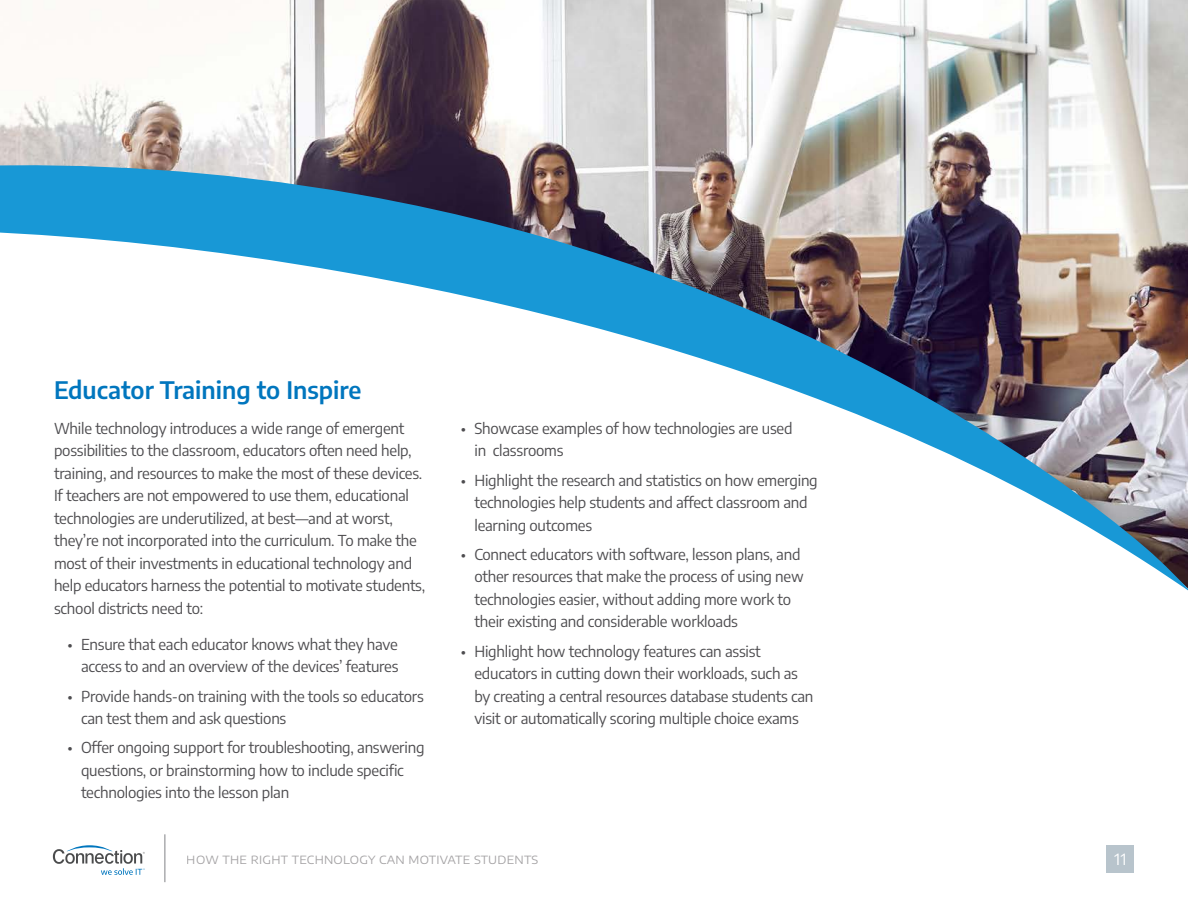
<style>
.page{position:relative;width:1188px;height:918px;background:#fff}
.page>*{position:absolute;margin:0;border:0;box-sizing:border-box;transform-origin:0 0}
.t1{font:600 24px "Encode Sans";color:#0076be}
.t2{font:15.45px "Encode Sans";color:#fff}
.Body{font:15px/22.5px "Encode Sans";letter-spacing:-.015em;color:#4d4c4f}
.t3{font:11.25px "Encode Sans Expanded";letter-spacing:.02em;color:#676467}
</style>
<div class="page">
<svg style="left:53px;top:845px;width:92px;height:30px"></svg>
<div style="left:1107px;top:846px;width:27px;height:27px;background:#b8c4cc"></div>
<hr style="left:165px;top:834px;width:1px;height:48px;background:#818386">
<img style="left:0;top:0;width:1188px;height:163px">
<svg style="left:0;top:163px;width:1188px;height:428px"></svg>
<h3 class="t1" style="left:54px;top:373px;width:309px">Educator Training to Inspire</h3>
<p class="Body" style="left:54px;top:416px;width:373px">While technology introduces a wide range of emergent possibilities to the classroom, educators often need help, training, and resources to make the most of these devices.<br>If teachers are not empowered to use them, educational technologies are underutilized, at best—and at worst, they’re not incorporated into the curriculum. To make the most of their investments in educational technology and help educators harness the potential to motivate students, school districts need to:</p>
<p class="Body" style="left:68px;top:632px;width:333px;text-align:right">• Ensure that each educator knows what they have access to and an overview of the devices’ features</p>
<p class="Body" style="left:81px;top:684px;width:344px;text-indent:-14px">• Provide hands-on training with the tools so educators can test them and ask questions</p>
<p class="Body" style="left:81px;top:736px;width:345px;text-indent:-14px">• Offer ongoing support for troubleshooting, answering questions, or brainstorming how to include specific technologies into the lesson plan</p>
<p class="Body" style="left:474px;top:416px;width:320px;text-indent:-14px">• Showcase examples of how technologies are used in classrooms</p>
<p class="Body" style="left:474px;top:468px;width:345px;text-indent:-14px">• Highlight the research and statistics on how emerging technologies help students and affect classroom and learning outcomes</p>
<p class="Body" style="left:474px;top:542px;width:331px;text-indent:-14px">• Connect educators with software, lesson plans, and other resources that make the process of using new technologies easier, without adding more work to their existing and considerable workloads</p>
<p class="Body" style="left:474px;top:639px;width:340px;text-indent:-14px">• Highlight how technology features can assist educators in cutting down their workloads, such as by creating a central resources database students can visit or automatically scoring multiple choice exams</p>
<p class="t3" style="left:187px;top:852px;width:353px">HOW THE RIGHT TECHNOLOGY CAN MOTIVATE STUDENTS</p>
<p class="t2" style="left:1114px;top:848px;width:13px">11</p>
</div>
